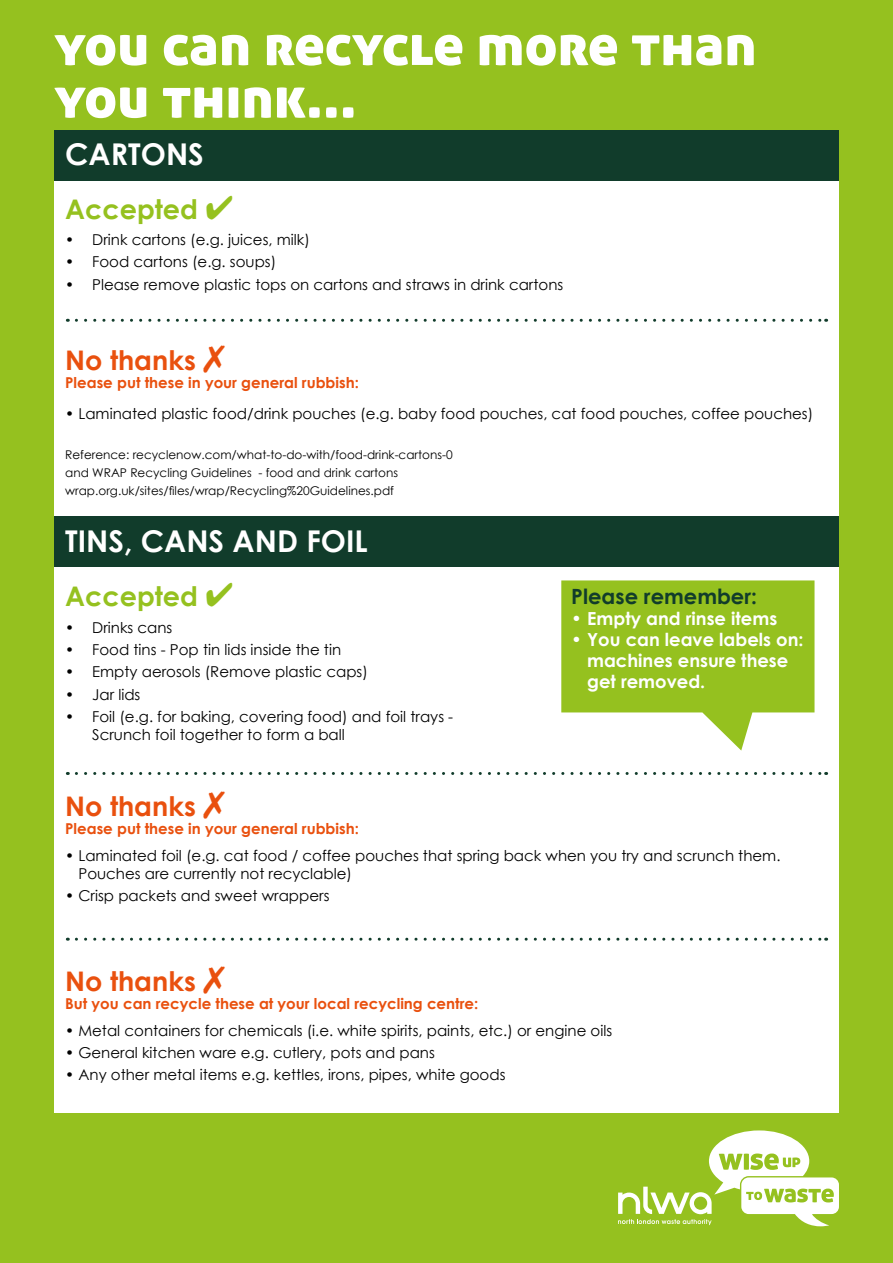
<style>
.page{position:relative;width:893px;height:1263px;background:#95c11f}
.page>*{position:absolute;margin:0;border:0;box-sizing:border-box;transform-origin:0 0}
.t1{font:57.15px/52.5px "Aller Display";color:#fff}
.t2{font:700 30px "Century Gothic";color:#fff}
.t3{font:700 27px "Century Gothic";color:#e9500e}
.t4{font:700 27px "Century Gothic";color:#95c11f}
.t5{font:700 21px "Century Gothic";color:#113c2b}
.t6{font:700 18px/21px "Century Gothic";color:#fff}
.t7{font:15px/18px "Century Gothic";color:#000}
.t8{font:700 15px "Century Gothic";color:#e9500e}
.t9{font:12px/18px "Century Gothic";color:#000}
</style>
<div class="page">
<svg style="left:618px;top:1130px;width:221px;height:96px"></svg>
<div style="left:54px;top:130px;width:785px;height:983px;background:#fff"></div>
<div style="left:54px;top:130px;width:785px;height:51px;background:#113c2b"></div>
<div style="left:54px;top:516px;width:785px;height:51px;background:#113c2b"></div>
<svg style="left:76px;top:319px;width:751px;height:3px"></svg>
<svg style="left:76px;top:772px;width:751px;height:3px"></svg>
<svg style="left:76px;top:938px;width:751px;height:3px"></svg>
<svg style="left:561px;top:580px;width:253px;height:170px"></svg>
<h1 class="t1" style="left:54px;top:17px;width:704px">you can recycle more than you think...</h1>
<h2 class="t2" style="left:65px;top:135px;width:140px">CARTONS</h2>
<h3 class="t4" style="left:65px;top:192px;width:170px">Accepted ✔</h3>
<p class="t7" style="left:65px;top:230px;width:246px">• Drink cartons (e.g. juices, milk)</p>
<p class="t7" style="left:65px;top:253px;width:213px">• Food cartons (e.g. soups)</p>
<p class="t7" style="left:65px;top:275px;width:500px">• Please remove plastic tops on cartons and straws in drink cartons</p>
<h3 class="t3" style="left:65px;top:343px;width:161px">No thanks ✗</h3>
<p class="t8" style="left:65px;top:373px;width:295px">Please put these in your general rubbish:</p>
<p class="t7" style="left:65px;top:404px;width:750px">• Laminated plastic food/drink pouches (e.g. baby food pouches, cat food pouches, coffee pouches)</p>
<p class="t9" style="left:65px;top:446px;width:389px">Reference: recyclenow.com/what-to-do-with/food-drink-cartons-0 and WRAP Recycling Guidelines - food and drink cartons wrap.org.uk/sites/files/wrap/Recycling%20Guidelines.pdf</p>
<h2 class="t2" style="left:65px;top:523px;width:304px">TINS, CANS AND FOIL</h2>
<h3 class="t4" style="left:65px;top:580px;width:170px">Accepted ✔</h3>
<p class="t7" style="left:65px;top:618px;width:109px">• Drinks cans</p>
<p class="t7" style="left:65px;top:640px;width:277px">• Food tins - Pop tin lids inside the tin</p>
<p class="t7" style="left:65px;top:663px;width:304px">• Empty aerosols (Remove plastic caps)</p>
<p class="t7" style="left:65px;top:685px;width:77px">• Jar lids</p>
<p class="t7" style="left:92px;top:707px;width:363px;text-indent:-27px">• Foil (e.g. for baking, covering food) and foil trays -<br>Scrunch foil together to form a ball</p>
<h3 class="t5" style="left:571px;top:583px;width:187px">Please remember:</h3>
<p class="t6" style="left:571px;top:607px;width:207px">• Empty and rinse items</p>
<p class="t6" style="left:587px;top:628px;width:218px;text-indent:-16px">• You can leave labels on: machines ensure these get removed.</p>
<h3 class="t3" style="left:65px;top:789px;width:161px">No thanks ✗</h3>
<p class="t8" style="left:65px;top:819px;width:295px">Please put these in your general rubbish:</p>
<p class="t7" style="left:78px;top:846px;width:704px;text-indent:-13px">• Laminated foil (e.g. cat food / coffee pouches that spring back when you try and scrunch them.<br>Pouches are currently not recyclable)</p>
<p class="t7" style="left:65px;top:886px;width:266px">• Crisp packets and sweet wrappers</p>
<h3 class="t3" style="left:65px;top:964px;width:161px">No thanks ✗</h3>
<p class="t8" style="left:65px;top:994px;width:415px">But you can recycle these at your local recycling centre:</p>
<p class="t7" style="left:65px;top:1021px;width:549px">• Metal containers for chemicals (i.e. white spirits, paints, etc.) or engine oils</p>
<p class="t7" style="left:65px;top:1043px;width:371px">• General kitchen ware e.g. cutlery, pots and pans</p>
<p class="t7" style="left:65px;top:1065px;width:442px">• Any other metal items e.g. kettles, irons, pipes, white goods</p>
</div>
